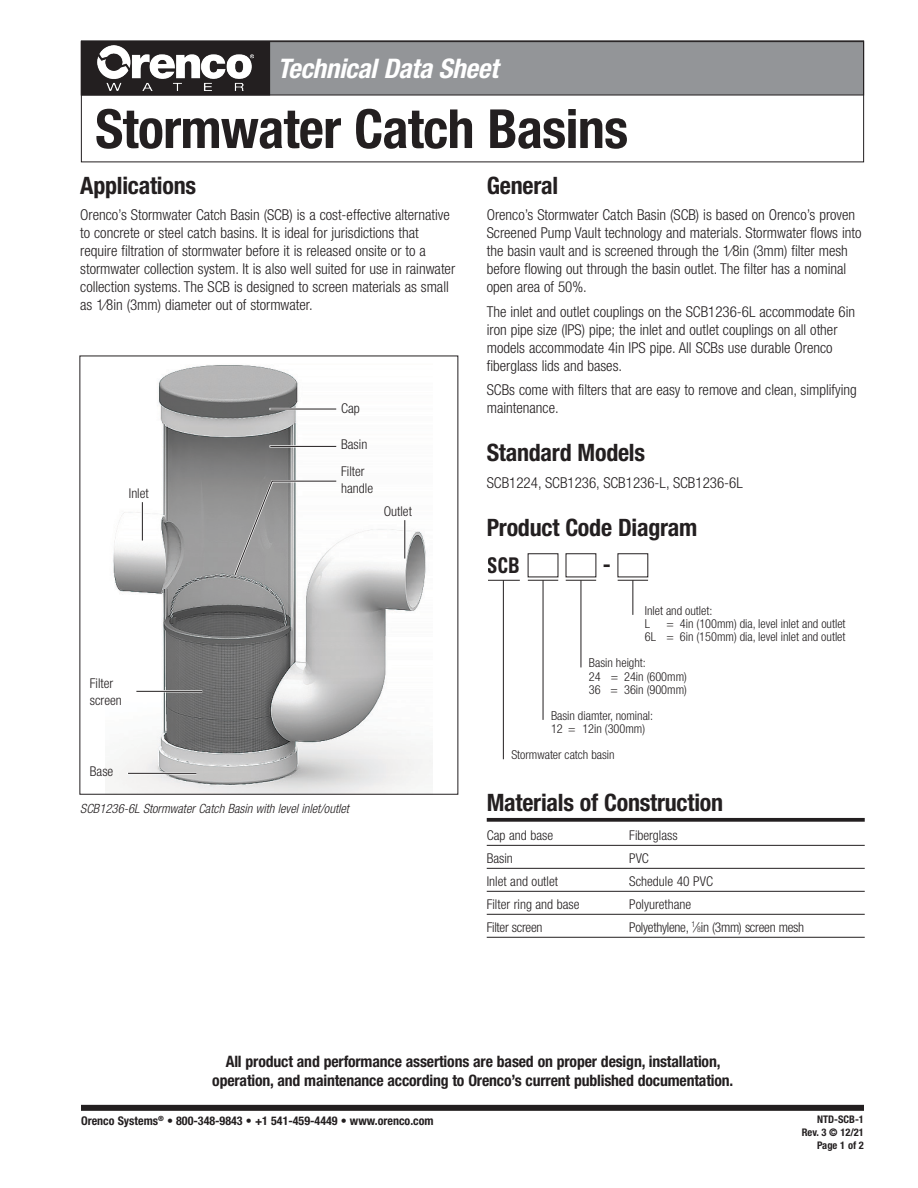
<style>
.page{position:relative;width:918px;height:1188px;background:#fff}
.page>*{position:absolute;margin:0;border:0;box-sizing:border-box;transform-origin:0 0}
.t1{font:700 condensed 54px "Helvetica Neue";letter-spacing:-.01em;color:#231f20}
.t2{font:italic 700 condensed 27px "Helvetica Neue";letter-spacing:-.01em;color:#fff}
.TDS_Subheads_2{font:700 condensed 24px "Helvetica Neue";letter-spacing:-.01em;color:#231f20}
.OSI_SpecsHead{font:700 condensed 24px "Helvetica Neue";letter-spacing:-.01em;color:#231f20}
.t3{font:700 condensed 21.6px "Univers";color:#231f20;scale:.89 1}
.t4{font:700 condensed 21.6px "Helvetica Neue";color:#231f20}
.Intro_Text{font:700 condensed 15.75px/18.9px "Helvetica Neue";letter-spacing:-.01em;color:#231f20;text-align:center}
.TDS_Text{font:300 condensed 15px/18px "Helvetica Neue";color:#231f20}
.OSI_SpecsText{font:300 condensed 13.5px "Helvetica Neue";color:#231f20}
.OSI_CallOuts{font:300 condensed 13.5px/16.5px "Helvetica Neue";color:#231f20}
.OSI_SpecsText-2{font:300 condensed 13.5px "Helvetica Neue";letter-spacing:-.02em;color:#231f20}
.TDS_Caption_L{font:italic 300 condensed 12.75px "Helvetica Neue";color:#231f20}
.t5{font:300 condensed 12.3px/13px "Helvetica Neue";color:#231f20}
.t6{font:700 condensed 12px "Helvetica Neue";color:#231f20}
.t7{font:700 condensed 10.5px/12.6px "Helvetica Neue";color:#231f20;text-align:right}
.s1{font-size:7.8px}
</style>
<div class="page">
<div style="left:81px;top:42px;width:783px;height:53px;background:#939598"></div>
<div style="left:81px;top:42px;width:189px;height:53px;background:#231f20"></div>
<img style="left:97px;top:45px;width:157px;height:46px">
<div style="left:81px;top:1105px;width:783px;height:6px;background:#231f20"></div>
<div style="left:81px;top:40px;width:783px;height:122px;border:1px solid #231f20"></div>
<svg style="left:487px;top:818px;width:378px;height:4px;background:#332f30"></svg>
<hr style="left:487px;top:845px;width:378px;height:1px;background:#231f20">
<hr style="left:487px;top:868px;width:378px;height:1px;background:#231f20">
<hr style="left:487px;top:891px;width:378px;height:1px;background:#231f20">
<hr style="left:487px;top:914px;width:378px;height:1px;background:#231f20">
<hr style="left:487px;top:937px;width:378px;height:1px;background:#231f20">
<img style="left:106px;top:365px;width:326px;height:428px">
<hr style="left:270px;top:445px;width:66px;height:2px;background:#fff">
<hr style="left:270px;top:446px;width:66px;height:1px;background:#231f20">
<hr style="left:141px;top:502px;width:2px;height:39px;background:#fff">
<hr style="left:142px;top:502px;width:1px;height:39px;background:#231f20">
<hr style="left:404px;top:520px;width:2px;height:39px;background:#fff">
<hr style="left:404px;top:520px;width:1px;height:39px;background:#231f20">
<hr style="left:270px;top:408px;width:66px;height:2px;background:#fff">
<hr style="left:270px;top:409px;width:66px;height:1px;background:#231f20">
<hr style="left:136px;top:690px;width:66px;height:2px;background:#fff">
<hr style="left:136px;top:691px;width:66px;height:1px;background:#231f20">
<hr style="left:127px;top:772px;width:69px;height:2px;background:#fff">
<hr style="left:128px;top:773px;width:68px;height:1px;background:#231f20">
<svg style="left:232px;top:479px;width:107px;height:99px"></svg>
<hr style="left:488px;top:580px;width:32px;height:1px;background:#231f20">
<hr style="left:503px;top:580px;width:1px;height:179px;background:#231f20">
<svg style="left:527px;top:553px;width:122px;height:167px"></svg>
<h2 class="t2" style="left:278px;top:52px;width:222px">Technical Data Sheet</h2>
<h1 class="t1" style="left:95px;top:96px;width:534px">Stormwater Catch Basins</h1>
<p class="TDS_Subheads_2" style="left:487px;top:171px;width:73px">General</p>
<p class="TDS_Text" style="left:487px;top:206px;width:376px">Orenco’s Stormwater Catch Basin (SCB) is based on Orenco’s proven Screened Pump Vault technology and materials. Stormwater flows into the basin vault and is screened through the 1⁄8in (3mm) filter mesh before flowing out through the basin outlet. The filter has a nominal open area of 50%.</p>
<p class="TDS_Text" style="left:487px;top:302px;width:370px">The inlet and outlet couplings on the SCB1236-6L accommodate 6in iron pipe size (IPS) pipe; the inlet and outlet couplings on all other models accommodate 4in IPS pipe. All SCBs use durable Orenco fiberglass lids and bases.</p>
<p class="TDS_Text" style="left:487px;top:381px;width:372px">SCBs come with filters that are easy to remove and clean, simplifying maintenance.</p>
<p class="TDS_Subheads_2" style="left:487px;top:438px;width:160px">Standard Models</p>
<p class="TDS_Text" style="left:487px;top:473px;width:258px">SCB1224, SCB1236, SCB1236-L, SCB1236-6L</p>
<p class="TDS_Subheads_2" style="left:487px;top:512px;width:212px">Product Code Diagram</p>
<p class="TDS_Subheads_2" style="left:80px;top:171px;width:117px">Applications</p>
<p class="TDS_Text" style="left:80px;top:206px;width:376px">Orenco’s Stormwater Catch Basin (SCB) is a cost-effective alternative to concrete or steel catch basins. It is ideal for jurisdictions that require filtration of stormwater before it is released onsite or to a stormwater collection system. It is also well suited for use in rainwater collection systems. The SCB is designed to screen materials as small as 1⁄8in (3mm) diameter out of stormwater.</p>
<p class="OSI_CallOuts" style="left:341px;top:400px;width:20px">Cap</p>
<p class="OSI_CallOuts" style="left:341px;top:436px;width:28px">Basin</p>
<p class="OSI_CallOuts" style="left:341px;top:463px;width:33px">Filter handle</p>
<p class="OSI_CallOuts" style="left:129px;top:485px;width:21px">Inlet</p>
<p class="OSI_CallOuts" style="left:384px;top:503px;width:30px">Outlet</p>
<p class="OSI_CallOuts" style="left:90px;top:675px;width:33px">Filter screen</p>
<p class="OSI_CallOuts" style="left:90px;top:763px;width:25px">Base</p>
<p class="TDS_Caption_L" style="left:80px;top:801px;width:270px">SCB1236-6L Stormwater Catch Basin with level inlet/outlet</p>
<p class="t3" style="left:487px;top:552px;width:39px">SCB</p>
<p class="t4" style="left:603px;top:551px;width:10px">-</p>
<p class="t5" style="left:645px;top:604px;width:69px">Inlet and outlet:<br>L</p>
<p class="t5" style="left:645px;top:617px;width:202px;text-align:right">= 4in (100mm) dia, level inlet and outlet<br>6L = 6in (150mm) dia, level inlet and outlet</p>
<p class="t5" style="left:589px;top:656px;width:99px">Basin height:<br>24 = 24in (600mm)<br>36 = 36in (900mm)</p>
<p class="t5" style="left:551px;top:709px;width:104px">Basin diamter, nominal:<br>12 = 12in (300mm)</p>
<p class="t5" style="left:511px;top:748px;width:105px">Stormwater catch basin</p>
<p class="OSI_SpecsHead" style="left:487px;top:788px;width:238px">Materials of Construction</p>
<p class="OSI_SpecsText" style="left:487px;top:827px;width:68px">Cap and base</p>
<p class="OSI_SpecsText" style="left:629px;top:827px;width:50px">Fiberglass</p>
<p class="OSI_SpecsText" style="left:487px;top:850px;width:28px">Basin</p>
<p class="OSI_SpecsText" style="left:629px;top:850px;width:21px">PVC</p>
<p class="OSI_SpecsText" style="left:487px;top:873px;width:73px">Inlet and outlet</p>
<p class="OSI_SpecsText" style="left:629px;top:873px;width:85px">Schedule 40 PVC</p>
<p class="OSI_SpecsText" style="left:487px;top:896px;width:94px">Filter ring and base</p>
<p class="OSI_SpecsText" style="left:629px;top:896px;width:64px">Polyurethane</p>
<p class="OSI_SpecsText-2" style="left:487px;top:919px;width:57px">Filter screen</p>
<p class="OSI_SpecsText-2" style="left:629px;top:919px;width:176px">Polyethylene, <sup>1</sup>⁄<span class="s1">8</span>in (3mm) screen mesh</p>
<p class="Intro_Text" style="left:212px;top:1052px;width:523px">All product and performance assertions are based on proper design, installation, operation, and maintenance according to Orenco’s current published documentation.</p>
<p class="t6" style="left:81px;top:1113px;width:354px">Orenco Systems<sup>®</sup> • 800-348-9843 • +1 541-459-4449 • www.orenco.com</p>
<p class="t7" style="left:802px;top:1113px;width:64px">NTD-SCB-1<br>Rev. 3 © 12/21<br>Page 1 of 2</p>
</div>
